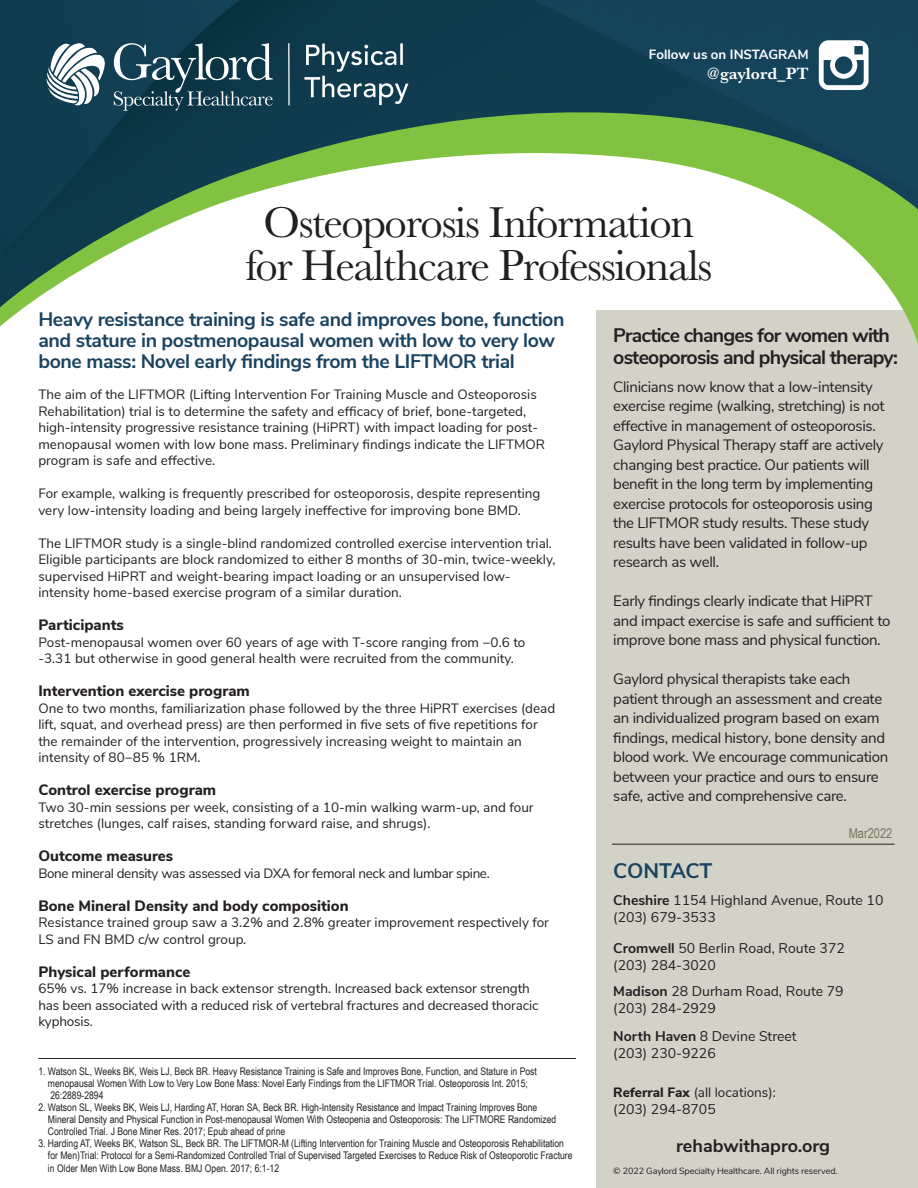
<style>
.page{position:relative;width:918px;height:1188px;background:#fff}
.page>*{position:absolute;margin:0;border:0;box-sizing:border-box;transform-origin:0 0}
.t1{font:44.55px "Baskerville URW";letter-spacing:-.03em;color:#231f20}
.t2{font:700 21px "Nunito Sans";letter-spacing:-.01em;color:#1a4360}
.t3{font:700 19.5px/21px "Nunito Sans";letter-spacing:-.02em;color:#1a4360}
.t4{font:700 19.5px/22.5px "Nunito Sans";letter-spacing:-.04em;color:#231f20}
.t5{font:700 18px "Nunito Sans";color:#231f20}
.t6{font:700 16.8px "Baskerville URW";color:#fff}
.t7{font:15px/19.5px "Nunito Sans";letter-spacing:-.02em;color:#231f20}
.t8{font:800 15px "Nunito Sans";color:#231f20}
.t9{font:14.1px "Nunito Sans";color:#231f20}
.t10{font:13.5px/16.5px "Nunito Sans";color:#231f20}
.t11{font:13.5px "Nunito Sans";letter-spacing:-.025em;color:#231f20}
.t12{font:13.5px "Arial Narrow";color:#767561}
.t13{font:700 13.35px "Nunito Sans";color:#fff}
.t14{font:10.5px "Arial Narrow";color:#231f20}
.t15{font:9px "Nunito Sans";letter-spacing:-.01em;color:#231f20}
.s1{font-weight:700}
.s2{font-weight:800}
</style>
<div class="page">
<div style="left:596px;top:311px;width:322px;height:877px;background:#d2d2c7"></div>
<img style="left:0;top:0;width:918px;height:100px">
<svg style="left:819px;top:40px;width:50px;height:50px"></svg>
<svg style="left:0;top:100px;width:918px;height:245px"></svg>
<hr style="left:400px;top:43px;width:3px;height:22px;background:#fff">
<svg style="left:304px;top:44px;width:104px;height:61px;background:#406271"></svg>
<hr style="left:288px;top:43px;width:2px;height:62px;background:#fff">
<svg style="left:114px;top:43px;width:159px;height:68px;background:#385b6a"></svg>
<svg style="left:46px;top:43px;width:60px;height:63px"></svg>
<hr style="left:38px;top:1058px;width:538px;height:1px;background:#231f20">
<hr style="left:612px;top:844px;width:283px;height:1px;background:#231f20">
<p class="t13" style="left:649px;top:45px;width:161px">Follow us on INSTAGRAM</p>
<p class="t6" style="left:707px;top:61px;width:103px">@gaylord_PT</p>
<p class="t1" style="left:264px;top:192px;width:432px">Osteoporosis Information</p>
<p class="t1" style="left:245px;top:235px;width:469px">for Healthcare Professionals</p>
<p class="t3" style="left:38px;top:308px;width:528px">Heavy resistance training is safe and improves bone, function and stature in postmenopausal women with low to very low bone mass: Novel early findings from the LIFTMOR trial</p>
<p class="t10" style="left:38px;top:385px;width:508px">The aim of the LIFTMOR (Lifting Intervention For Training Muscle and Osteoporosis Rehabilitation) trial is to determine the safety and efficacy of brief, bone-targeted, high-intensity progressive resistance training (HiPRT) with impact loading for post&shy;menopausal women with low bone mass. Preliminary findings indicate the LIFTMOR program is safe and effective.</p>
<p class="t10" style="left:38px;top:484px;width:504px">For example, walking is frequently prescribed for osteoporosis, despite representing very low-intensity loading and being largely ineffective for improving bone BMD.</p>
<p class="t10" style="left:38px;top:534px;width:519px">The LIFTMOR study is a single-blind randomized controlled exercise intervention trial.<br>Eligible participants are block randomized to either 8 months of 30-min, twice-weekly, supervised HiPRT and weight-bearing impact loading or an unsupervised low&shy;intensity home-based exercise program of a similar duration.</p>
<p class="t8" style="left:38px;top:614px;width:87px">Participants</p>
<p class="t10" style="left:38px;top:633px;width:489px">Post-menopausal women over 60 years of age with T-score ranging from −0.6 to -3.31 but otherwise in good general health were recruited from the community.</p>
<p class="t8" style="left:38px;top:680px;width:213px">Intervention exercise program</p>
<p class="t10" style="left:38px;top:699px;width:518px">One to two months, familiarization phase followed by the three HiPRT exercises (dead lift, squat, and overhead press) are then performed in five sets of five repetitions for the remainder of the intervention, progressively increasing weight to maintain an intensity of 80−85 % 1RM.</p>
<p class="t8" style="left:38px;top:779px;width:179px">Control exercise program</p>
<p class="t10" style="left:38px;top:798px;width:497px">Two 30-min sessions per week, consisting of a 10-min walking warm-up, and four stretches (lunges, calf raises, standing forward raise, and shrugs).</p>
<p class="t8" style="left:38px;top:845px;width:136px">Outcome measures</p>
<p class="t11" style="left:38px;top:863px;width:453px">Bone mineral density was assessed via DXA for femoral neck and lumbar spine.</p>
<p class="t8" style="left:38px;top:895px;width:312px">Bone Mineral Density and body composition</p>
<p class="t10" style="left:38px;top:913px;width:512px">Resistance trained group saw a 3.2% and 2.8% greater improvement respectively for<br>LS and FN BMD c/w control group.</p>
<p class="t8" style="left:38px;top:961px;width:154px">Physical performance</p>
<p class="t10" style="left:38px;top:979px;width:502px">65% vs. 17% increase in back extensor strength. Increased back extensor strength has been associated with a reduced risk of vertebral fractures and decreased thoracic kyphosis.</p>
<p class="t14" style="left:38px;top:1064px;width:500px">1. Watson SL, Weeks BK, Weis LJ, Beck BR. Heavy Resistance Training is Safe and Improves Bone, Function, and Stature in Post</p>
<p class="t14" style="left:48px;top:1076px;width:481px">menopausal Women With Low to Very Low Bone Mass: Novel Early Findings from the LIFTMOR Trial. Osteoporosis Int. 2015;</p>
<p class="t14" style="left:50px;top:1088px;width:55px">26:2889-2894</p>
<p class="t14" style="left:38px;top:1100px;width:500px">2. Watson SL, Weeks BK, Weis LJ, Harding AT, Horan SA, Beck BR. High-Intensity Resistance and Impact Training Improves Bone</p>
<p class="t14" style="left:48px;top:1112px;width:510px">Mineral Density and Physical Function in Post-menopausal Women With Osteopenia and Osteoporosis: The LIFTMORE Randomized</p>
<p class="t14" style="left:48px;top:1124px;width:239px">Controlled Trial. J Bone Miner Res. 2017; Epub ahead of prine</p>
<p class="t14" style="left:38px;top:1136px;width:527px">3. Harding AT, Weeks BK, Watson SL, Beck BR. The LIFTMOR-M (Lifting Intervention for Training Muscle and Osteoporosis Rehabilitation</p>
<p class="t14" style="left:48px;top:1148px;width:526px">for Men)Trial: Protocol for a Semi-Randomized Controlled Trial of Supervised Targeted Exercises to Reduce Risk of Osteoporotic Fracture</p>
<p class="t14" style="left:48px;top:1161px;width:233px">in Older Men With Low Bone Mass. BMJ Open. 2017; 6:1-12</p>
<p class="t4" style="left:613px;top:323px;width:286px">Practice changes for women with osteoporosis and physical therapy:</p>
<p class="t7" style="left:613px;top:376px;width:273px">Clinicians now know that a low-intensity exercise regime (walking, stretching) is not effective in management of osteoporosis.<br>Gaylord Physical Therapy staff are actively changing best practice. Our patients will benefit in the long term by implementing exercise protocols for osteoporosis using the LIFTMOR study results. These study results have been validated in follow-up research as well.</p>
<p class="t7" style="left:613px;top:590px;width:279px">Early findings clearly indicate that HiPRT and impact exercise is safe and sufficient to improve bone mass and physical function.</p>
<p class="t7" style="left:613px;top:668px;width:277px">Gaylord physical therapists take each patient through an assessment and create an individualized program based on exam findings, medical history, bone density and blood work. We encourage communication between your practice and ours to ensure safe, active and comprehensive care.</p>
<p class="t12" style="left:849px;top:823px;width:45px">Mar2022</p>
<p class="t2" style="left:613px;top:855px;width:101px">CONTACT</p>
<p class="t9" style="left:613px;top:890px;width:272px"><span class="s1">Cheshire</span> 1154 Highland Avenue, Route 10</p>
<p class="t9" style="left:613px;top:907px;width:104px">(203) 679-3533</p>
<p class="t9" style="left:613px;top:938px;width:233px"><span class="s1">Cromwell</span> 50 Berlin Road, Route 372</p>
<p class="t9" style="left:613px;top:955px;width:104px">(203) 284-3020</p>
<p class="t9" style="left:613px;top:981px;width:232px"><span class="s1">Madison</span> 28 Durham Road, Route 79</p>
<p class="t9" style="left:613px;top:998px;width:104px">(203) 284-2929</p>
<p class="t9" style="left:613px;top:1026px;width:185px"><span class="s1">North Haven</span> 8 Devine Street</p>
<p class="t9" style="left:613px;top:1043px;width:104px">(203) 230-9226</p>
<p class="t10" style="left:613px;top:1084px;width:164px"><span class="s2">Referral Fax</span> (all locations):</p>
<p class="t9" style="left:613px;top:1099px;width:104px">(203) 294-8705</p>
<p class="t5" style="left:676px;top:1133px;width:155px">rehabwithapro.org</p>
<p class="t15" style="left:613px;top:1164px;width:226px">© 2022 Gaylord Specialty Healthcare. All rights reserved.</p>
</div>
